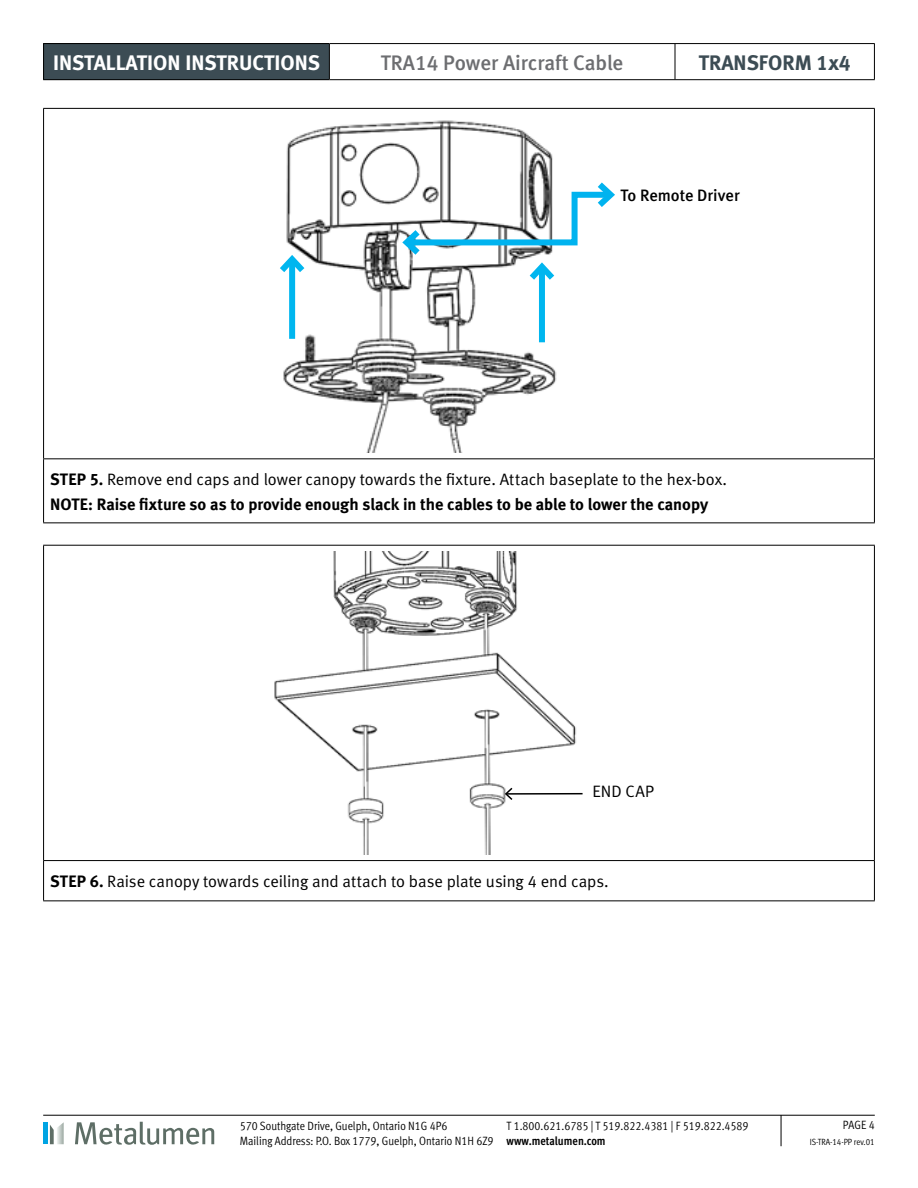
<style>
.page{position:relative;width:918px;height:1188px;background:#fff}
.page>*{position:absolute;margin:0;border:0;box-sizing:border-box;transform-origin:0 0}
.t1{font:21px "Meta Bold LF";color:#fff}
.t2{font:21px "Meta Medium LF";color:#6d6e71}
.t3{font:21px "Meta Bold LF";color:#3c4c54}
.t4{font:16.5px "Meta Normal LF";letter-spacing:-.005em;color:#000}
.t5{font:16.5px "Meta Bold LF";letter-spacing:-.005em;color:#000}
.t6{font:16.5px "Meta Medium LF";color:#000}
.t7{font:12px/14.4px "Meta Cond Normal LF";color:#000}
.t8{font:12px "Meta Cond Bold LF";color:#000}
.t9{font:9px "Meta Cond Normal LF";color:#000}
.s1{font-family:"Meta Bold LF"}
</style>
<div class="page">
<svg style="left:75px;top:1122px;width:139px;height:23px"></svg>
<div style="left:43px;top:1122px;width:5px;height:22px;background:#00a4e3"></div>
<svg style="left:50px;top:1122px;width:14px;height:22px"></svg>
<hr style="left:43px;top:1115px;width:832px;height:1px;background:#000">
<hr style="left:781px;top:1115px;width:1px;height:31px;background:#000">
<div style="left:44px;top:44px;width:285px;height:36px;background:#3c4c54"></div>
<hr style="left:43px;top:43px;width:286px;height:1px;background:#000">
<hr style="left:43px;top:44px;width:1px;height:35px;background:#000">
<hr style="left:329px;top:43px;width:346px;height:1px;background:#000">
<hr style="left:329px;top:44px;width:1px;height:35px;background:#000">
<hr style="left:675px;top:43px;width:200px;height:1px;background:#000">
<hr style="left:675px;top:44px;width:1px;height:35px;background:#000">
<hr style="left:874px;top:44px;width:1px;height:35px;background:#000">
<hr style="left:43px;top:79px;width:286px;height:1px;background:#000">
<hr style="left:329px;top:79px;width:346px;height:1px;background:#000">
<hr style="left:675px;top:79px;width:200px;height:1px;background:#000">
<hr style="left:43px;top:108px;width:832px;height:1px;background:#000">
<hr style="left:43px;top:109px;width:1px;height:349px;background:#000">
<hr style="left:874px;top:109px;width:1px;height:349px;background:#000">
<hr style="left:43px;top:458px;width:832px;height:1px;background:#000">
<hr style="left:43px;top:459px;width:1px;height:63px;background:#000">
<hr style="left:874px;top:459px;width:1px;height:63px;background:#000">
<hr style="left:43px;top:522px;width:832px;height:1px;background:#000">
<img style="left:283px;top:120px;width:274px;height:332px">
<div style="left:539px;top:267px;width:6px;height:75px;background:#00b6ef"></div>
<svg style="left:398px;top:176px;width:217px;height:110px"></svg>
<div style="left:289px;top:259px;width:6px;height:80px;background:#00b6ef"></div>
<svg style="left:280px;top:250px;width:31px;height:29px"></svg>
<hr style="left:43px;top:545px;width:832px;height:1px;background:#000">
<hr style="left:43px;top:546px;width:1px;height:314px;background:#000">
<hr style="left:874px;top:546px;width:1px;height:314px;background:#000">
<hr style="left:43px;top:860px;width:832px;height:1px;background:#000">
<hr style="left:43px;top:861px;width:1px;height:39px;background:#000">
<hr style="left:874px;top:861px;width:1px;height:39px;background:#000">
<hr style="left:43px;top:900px;width:832px;height:1px;background:#000">
<img style="left:274px;top:552px;width:308px;height:302px">
<hr style="left:506px;top:793px;width:77px;height:2px;background:#000">
<svg style="left:504px;top:786px;width:10px;height:16px"></svg>
<p class="t1" style="left:53px;top:50px;width:269px">INSTALLATION INSTRUCTIONS</p>
<p class="t2" style="left:381px;top:50px;width:244px">TRA14 Power Aircraft Cable</p>
<p class="t3" style="left:699px;top:50px;width:153px">TRANSFORM 1x4</p>
<p class="t6" style="left:620px;top:186px;width:121px">To Remote Driver</p>
<p class="t4" style="left:50px;top:469px;width:679px"><span class="s1">STEP 5.</span> Remove end caps and lower canopy towards the fixture. Attach baseplate to the hex-box.</p>
<p class="t5" style="left:50px;top:494px;width:660px">NOTE: Raise fixture so as to provide enough slack in the cables to be able to lower the canopy</p>
<p class="t4" style="left:592px;top:782px;width:63px">END CAP</p>
<p class="t4" style="left:50px;top:872px;width:560px"><span class="s1">STEP 6.</span> Raise canopy towards ceiling and attach to base plate using 4 end caps.</p>
<p class="t7" style="left:843px;top:1117px;width:33px">PAGE 4</p>
<p class="t7" style="left:240px;top:1119px;width:255px">570 Southgate Drive, Guelph, Ontario N1G 4P6<br>Mailing Address: P.O. Box 1779, Guelph, Ontario N1H 6Z9</p>
<p class="t7" style="left:507px;top:1119px;width:244px">T 1.800.621.6785 | T 519.822.4381 | F 519.822.4589</p>
<p class="t8" style="left:507px;top:1134px;width:101px">www.metalumen.com</p>
<p class="t9" style="left:810px;top:1137px;width:66px">IS-TRA-14-PP rev.01</p>
</div>
